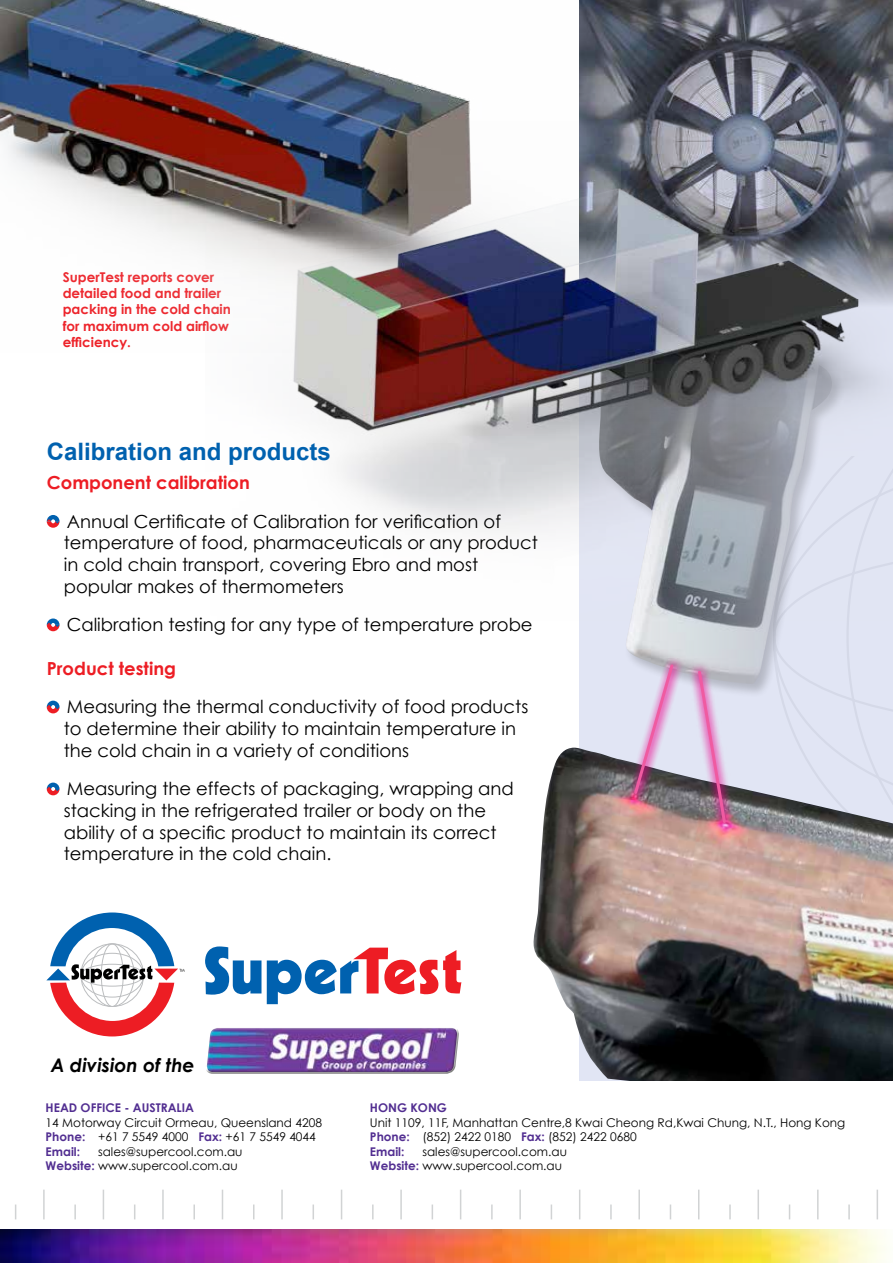
<style>
.page{position:relative;width:893px;height:1263px;background:#fff}
.page>*{position:absolute;margin:0;border:0;box-sizing:border-box;transform-origin:0 0}
.t1{font:700 24px "Arial";color:#0061af}
.t2{font:italic 700 18.75px "Century Gothic";color:#000}
.t3{font:18px/21.6px "Century Gothic";color:#000}
.t4{font:700 18px "Century Gothic";color:#ed1d24}
.t5{font:700 13.5px/16.2px "Century Gothic";color:#ed1d24}
.t6{font:12px/14.4px "Century Gothic";color:#000}
.t7{font:700 12px "Century Gothic";color:#522e91}
.s1{font-weight:700;color:#522e91}
</style>
<div class="page">
<div style="left:772px;top:621px;width:121px;height:127px;background:#e1e5f4"></div>
<div style="left:597px;top:355px;width:249px;height:343px;background:#000;opacity:.2"></div>
<img style="left:597px;top:621px;width:236px;height:63px">
<img style="left:621px;top:0;width:272px;height:121px">
<img style="left:533px;top:748px;width:360px;height:333px">
<svg style="left:46px;top:912px;width:139px;height:124px"></svg>
<svg style="left:205px;top:946px;width:56px;height:49px"></svg>
<svg style="left:267px;top:948px;width:194px;height:56px"></svg>
<img style="left:619px;top:653px;width:69px;height:152px">
<div style="left:205px;top:1027px;width:257px;height:48px;background:#000;opacity:.5"></div>
<hr style="left:877px;top:1189px;width:1px;height:30px;background:#d1d3d4">
<hr style="left:817px;top:1189px;width:2px;height:30px;background:#d1d3d4">
<hr style="left:757px;top:1189px;width:2px;height:30px;background:#d1d3d4">
<hr style="left:698px;top:1189px;width:1px;height:30px;background:#d1d3d4">
<hr style="left:638px;top:1189px;width:2px;height:30px;background:#d1d3d4">
<hr style="left:579px;top:1189px;width:1px;height:30px;background:#d1d3d4">
<hr style="left:519px;top:1189px;width:2px;height:30px;background:#d1d3d4">
<hr style="left:460px;top:1189px;width:1px;height:30px;background:#d1d3d4">
<hr style="left:400px;top:1189px;width:2px;height:30px;background:#d1d3d4">
<hr style="left:341px;top:1189px;width:1px;height:30px;background:#d1d3d4">
<hr style="left:281px;top:1189px;width:2px;height:30px;background:#d1d3d4">
<hr style="left:222px;top:1189px;width:1px;height:30px;background:#d1d3d4">
<hr style="left:162px;top:1189px;width:2px;height:30px;background:#d1d3d4">
<hr style="left:103px;top:1189px;width:1px;height:30px;background:#d1d3d4">
<hr style="left:43px;top:1189px;width:2px;height:30px;background:#d1d3d4">
<svg style="left:848px;top:1204px;width:2px;height:15px"></svg>
<svg style="left:789px;top:1204px;width:1px;height:15px"></svg>
<svg style="left:729px;top:1204px;width:2px;height:15px"></svg>
<svg style="left:670px;top:1204px;width:1px;height:15px"></svg>
<svg style="left:610px;top:1204px;width:2px;height:15px"></svg>
<svg style="left:551px;top:1204px;width:1px;height:15px"></svg>
<svg style="left:491px;top:1204px;width:2px;height:15px"></svg>
<svg style="left:432px;top:1204px;width:1px;height:15px"></svg>
<svg style="left:372px;top:1204px;width:2px;height:15px"></svg>
<svg style="left:313px;top:1204px;width:1px;height:15px"></svg>
<svg style="left:253px;top:1204px;width:1px;height:15px"></svg>
<svg style="left:193px;top:1204px;width:2px;height:15px"></svg>
<svg style="left:134px;top:1204px;width:1px;height:15px"></svg>
<svg style="left:74px;top:1204px;width:2px;height:15px"></svg>
<svg style="left:15px;top:1204px;width:1px;height:15px"></svg>
<img style="left:0;top:1229px;width:887px;height:34px">
<svg style="left:689px;top:662px;width:46px;height:170px;background:#c5b7c4"></svg>
<img style="left:696px;top:669px;width:32px;height:156px">
<img style="left:0;top:0;width:621px;height:253px">
<img style="left:206px;top:121px;width:687px;height:500px">
<svg style="left:47px;top:515px;width:13px;height:13px"></svg>
<svg style="left:47px;top:618px;width:13px;height:13px"></svg>
<svg style="left:47px;top:701px;width:13px;height:12px"></svg>
<svg style="left:47px;top:782px;width:13px;height:13px"></svg>
<p class="t5" style="left:63px;top:269px;width:170px">SuperTest reports cover detailed food and trailer packing in the cold chain for maximum cold airflow efficiency.</p>
<h1 class="t1" style="left:47px;top:436px;width:286px">Calibration and products</h1>
<p class="t4" style="left:47px;top:471px;width:205px">Component calibration</p>
<p class="t3" style="left:64px;top:510px;width:476px">Annual Certificate of Calibration for verification of temperature of food, pharmaceuticals or any product in cold chain transport, covering Ebro and most popular makes of thermometers</p>
<p class="t3" style="left:67px;top:614px;width:467px">Calibration testing for any type of temperature probe</p>
<p class="t4" style="left:47px;top:657px;width:131px">Product testing</p>
<p class="t3" style="left:64px;top:696px;width:466px">Measuring the thermal conductivity of food products to determine their ability to maintain temperature in the cold chain in a variety of conditions</p>
<p class="t3" style="left:64px;top:778px;width:452px">Measuring the effects of packaging, wrapping and stacking in the refrigerated trailer or body on the ability of a specific product to maintain its correct temperature in the cold chain.</p>
<p class="t2" style="left:51px;top:1053px;width:145px">A division of the</p>
<p class="t7" style="left:46px;top:1100px;width:150px">HEAD OFFICE - AUSTRALIA</p>
<p class="t6" style="left:46px;top:1115px;width:278px">14 Motorway Circuit Ormeau, Queensland 4208<br><span class="s1">Phone:</span> +61 7 5549 4000 <span class="s1">Fax:</span> +61 7 5549 4044<br><span class="s1">Email:</span></p>
<p class="t6" style="left:46px;top:1144px;width:198px;text-indent:52px">sales@supercool.com.au<br><span class="s1">Website:</span> www.supercool.com.au</p>
<p class="t7" style="left:370px;top:1100px;width:79px">HONG KONG</p>
<p class="t6" style="left:370px;top:1115px;width:477px">Unit 1109, 11F, Manhattan Centre,8 Kwai Cheong Rd,Kwai Chung, N.T., Hong Kong<br><span class="s1">Phone:</span> (852) 2422 0180 <span class="s1">Fax:</span> (852) 2422 0680<br><span class="s1">Email:</span></p>
<p class="t6" style="left:370px;top:1144px;width:198px;text-indent:52px">sales@supercool.com.au<br><span class="s1">Website:</span> www.supercool.com.au</p>
</div>
